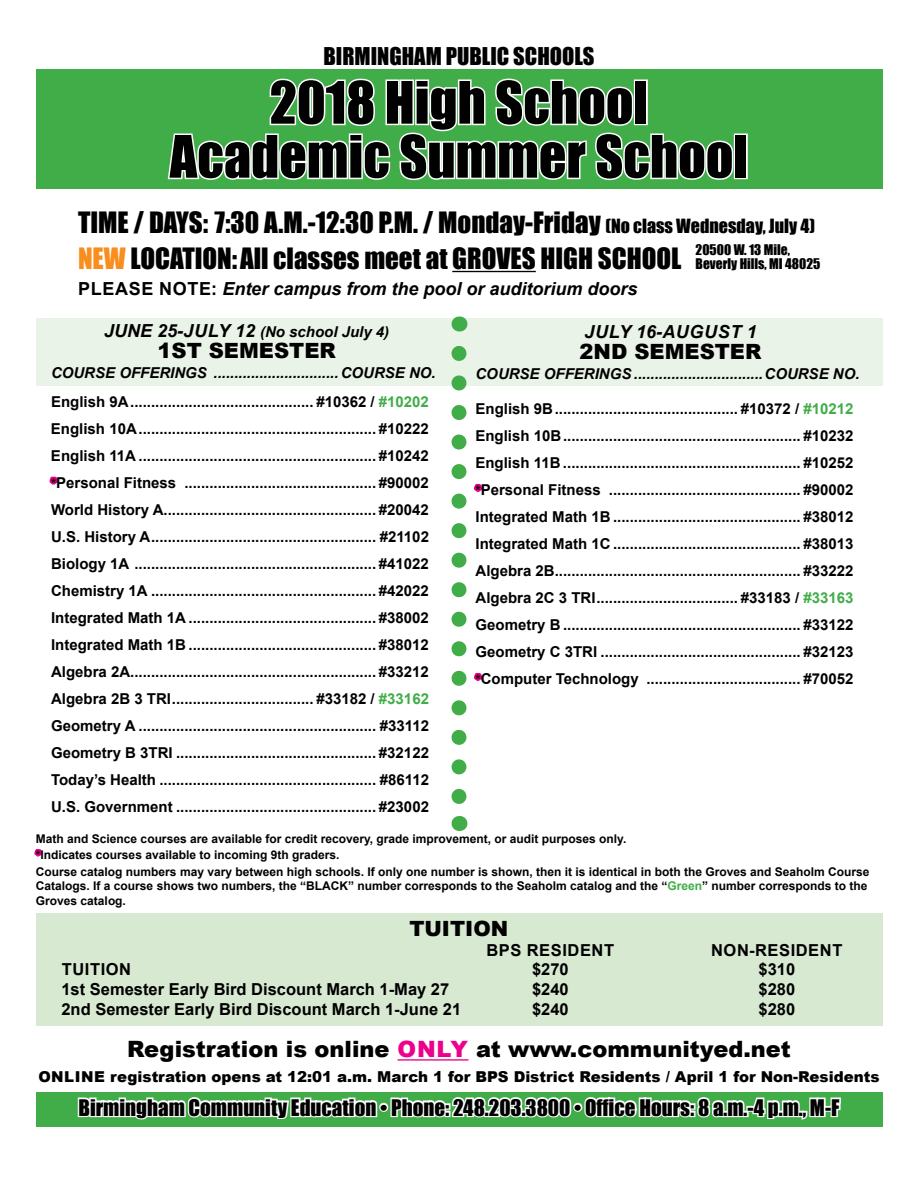
<style>
.page{position:relative;width:918px;height:1188px;background:#fff}
.page>*{position:absolute;margin:0;border:0;box-sizing:border-box;transform-origin:0 0}
.t1{font:54px/54px "Impact";color:#000;text-align:center}
.t2{font:27px/36px "Impact";color:#000}
.t3{font:900 22.5px "Arial";color:#000}
.t4{font:22.5px "Impact";color:#000}
.t5{font:21px "Impact";color:#000}
.t6{font:900 21px "Arial";color:#000}
.t7{font:italic 700 18px "Arial";color:#000}
.t8{font:italic 700 18px "Arial";letter-spacing:.035em;color:#000}
.t9{font:700 16.5px "Arial";color:#000}
.t10{font:700 16.5px "Arial";letter-spacing:.035em;color:#000}
.t11{font:700 15px/27px "Arial";color:#000;text-align:justify}
.t12{font:900 15px "Arial";color:#000}
.t13{font:italic 700 15px "Arial";color:#000}
.t14{font:13.5px/13.5px "Impact";color:#000}
.t15{font:700 12px/16.5px "Arial";color:#000}
.s1{font-size:18px}
.s2{color:#f78e1e}
.s3{font-style:normal}
.s4{font-style:italic}
.s5{color:#41ad49}
.s6{font-size:13.5px}
.s7{color:#ec008c}
</style>
<div class="page">
<div style="left:36px;top:913px;width:846px;height:113px;background:#d8e9d2"></div>
<div style="left:36px;top:69px;width:846px;height:120px;background:#41ad49"></div>
<svg style="left:167px;top:78px;width:568px;height:103px"></svg>
<div style="left:734px;top:134px;width:14px;height:45px;border:3px solid #fff"></div>
<svg style="left:36px;top:1059px;width:847px;height:68px"></svg>
<svg style="left:34px;top:849px;width:9px;height:8px"></svg>
<div style="left:37px;top:318px;width:846px;height:67px;background:#eaf3e7"></div>
<svg style="left:49px;top:476px;width:9px;height:9px"></svg>
<svg style="left:473px;top:483px;width:10px;height:10px"></svg>
<svg style="left:473px;top:672px;width:10px;height:10px"></svg>
<svg style="left:452px;top:353px;width:14px;height:451px"></svg>
<svg style="left:459px;top:316px;width:1px;height:16px"></svg>
<svg style="left:459px;top:816px;width:1px;height:15px"></svg>
<hr style="left:452px;top:271px;width:84px;height:1px;background:#000">
<h3 class="t4" style="left:324px;top:39px;width:272px">BIRMINGHAM PUBLIC SCHOOLS</h3>
<h1 class="t1" style="left:170px;top:74px;width:580px">2018 High School<br>Academic Summer School</h1>
<h2 class="t2" style="left:78px;top:204px;width:739px">TIME / DAYS: 7:30 A.M.-12:30 P.M. / Monday-Friday <span class="s1">(No class Wednesday, July 4)<br></span><span class="s2">NEW</span> LOCATION:All classes meet at GROVES HIGH SCHOOL</h2>
<p class="t14" style="left:696px;top:243px;width:126px">20500 W. 13 Mile,<br>Beverly Hills, MI 48025</p>
<p class="t7" style="left:78px;top:277px;width:561px"><span class="s3">PLEASE NOTE:</span> Enter campus from the pool or auditorium doors</p>
<p class="t13" style="left:104px;top:322px;width:287px"><span class="s1">JUNE 25-JULY 12</span> (No school July 4)</p>
<h3 class="t6" style="left:158px;top:335px;width:180px">1ST SEMESTER</h3>
<p class="t11" style="left:51px;top:359px;width:386px;line-height:28.5px"><span class="s4">COURSE OFFERINGS ..............................COURSE NO.<br></span>English 9A............................................ #10362 / <span class="s5">#10202</span></p>
<p class="t11" style="left:51px;top:415px;width:380px">English 10A......................................................... #10222<br>English 11A ......................................................... #10242 <span class="s6">*</span>Personal Fitness .............................................. #90002<br>World History A................................................... #20042<br>U.S. History A...................................................... #21102<br>Biology 1A .......................................................... #41022<br>Chemistry 1A ...................................................... #42022<br>Integrated Math 1A ............................................. #38002<br>Integrated Math 1B ............................................. #38012<br>Algebra 2A........................................................... #33212<br>Algebra 2B 3 TRI.................................. #33182 / <span class="s5">#33162<br></span>Geometry A ......................................................... #33112<br>Geometry B 3TRI ................................................ #32122<br>Today’s Health .................................................... #86112<br>U.S. Government ................................................ #23002</p>
<p class="t8" style="left:584px;top:319px;width:174px">JULY 16-AUGUST 1</p>
<h3 class="t6" style="left:580px;top:336px;width:183px">2ND SEMESTER</h3>
<p class="t13" style="left:476px;top:364px;width:386px">COURSE OFFERINGS ...............................COURSE NO.</p>
<p class="t11" style="left:475px;top:396px;width:380px">English 9B............................................ #10372 / <span class="s5">#10212<br></span>English 10B......................................................... #10232<br>English 11B ......................................................... #10252 <span class="s6">*</span>Personal Fitness .............................................. #90002<br>Integrated Math 1B ............................................. #38012<br>Integrated Math 1C ............................................. #38013<br>Algebra 2B........................................................... #33222<br>Algebra 2C 3 TRI.................................. #33183 / <span class="s5">#33163<br></span>Geometry B ......................................................... #33122<br>Geometry C 3TRI ................................................ #32123 <span class="s6">*</span>Computer Technology ..................................... #70052</p>
<p class="t15" style="left:36px;top:830px;width:835px">Math and Science courses are available for credit recovery, grade improvement, or audit purposes only.<br>*Indicates courses available to incoming 9th graders.<br>Course catalog numbers may vary between high schools. If only one number is shown, then it is identical in both the Groves and Seaholm Course</p>
<p class="t15" style="left:36px;top:879px;width:833px;line-height:14.4px">Catalogs. If a course shows two numbers, the “BLACK” number corresponds to the Seaholm catalog and the “<span class="s5">Green</span>” number corresponds to the<br>Groves catalog.</p>
<h3 class="t6" style="left:409px;top:913px;width:101px">TUITION</h3>
<p class="t10" style="left:486px;top:938px;width:129px">BPS RESIDENT</p>
<p class="t10" style="left:711px;top:938px;width:133px">NON-RESIDENT</p>
<p class="t10" style="left:62px;top:958px;width:71px">TUITION</p>
<p class="t9" style="left:532px;top:958px;width:38px">$270</p>
<p class="t9" style="left:759px;top:958px;width:38px">$310</p>
<p class="t9" style="left:61px;top:978px;width:389px">1st Semester Early Bird Discount March 1-May 27</p>
<p class="t9" style="left:532px;top:978px;width:38px">$240</p>
<p class="t9" style="left:759px;top:978px;width:38px">$280</p>
<p class="t9" style="left:61px;top:998px;width:401px">2nd Semester Early Bird Discount March 1-June 21</p>
<p class="t9" style="left:532px;top:998px;width:38px">$240</p>
<p class="t9" style="left:759px;top:998px;width:38px">$280</p>
<h3 class="t3" style="left:127px;top:1033px;width:665px">Registration is online <span class="s7">ONLY</span> at www.communityed.net</h3>
<p class="t12" style="left:38px;top:1066px;width:843px">ONLINE registration opens at 12:01 a.m. March 1 for BPS District Residents / April 1 for Non-Residents</p>
<h3 class="t5" style="left:78px;top:1091px;width:763px">Birmingham Community Education • Phone: 248.203.3800 • Office Hours: 8 a.m.-4 p.m., M-F</h3>
</div>
